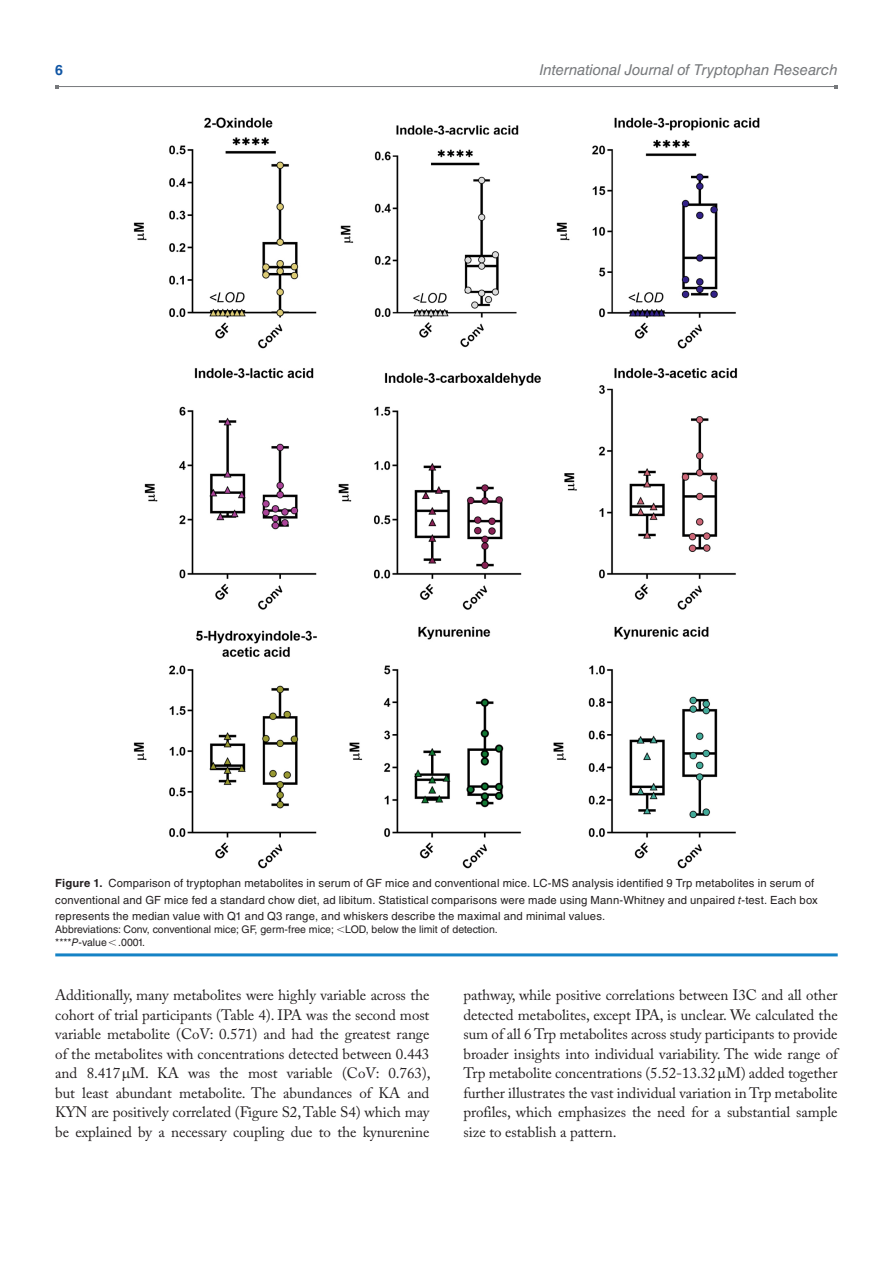
<style>
.page{position:relative;width:893px;height:1263px;background:#fff}
.page>*{position:absolute;margin:0;border:0;box-sizing:border-box;transform-origin:0 0}
.t1{font:15px/19.5px "Adobe Caslon Pro";letter-spacing:-.005em;color:#231f20;text-align:justify}
.t2{font:italic 15px "Helvetica LT Std";letter-spacing:-.005em;color:#76787b}
.t3{font:700 14.25px "Helvetica LT Std";color:#1055a4}
.t4{font:11.25px/16.5px "Helvetica LT Std";letter-spacing:.015em;color:#231f20}
.t5{font:10.5px/12.8px "Helvetica LT Std";color:#231f20}
.s1{font-weight:700}
.s2{font-style:italic}
</style>
<div class="page">
<hr style="left:57px;top:86px;width:779px;height:1px;background:#76787b">
<hr style="left:55px;top:953px;width:783px;height:3px;background:#1582c5">
<img style="left:133px;top:117px;width:627px;height:752px">
<p class="t3" style="left:55px;top:61px;width:9px">6</p>
<p class="t2" style="left:540px;top:61px;width:300px">International Journal of Tryptophan Research</p>
<p class="t4" style="left:55px;top:875px;width:764px"><span class="s1">Figure 1.</span> Comparison of tryptophan metabolites in serum of GF mice and conventional mice. LC-MS analysis identified 9 Trp metabolites in serum of conventional and GF mice fed a standard chow diet, ad libitum. Statistical comparisons were made using Mann-Whitney and unpaired <span class="s2">t-</span>test. Each box represents the median value with Q1 and Q3 range, and whiskers describe the maximal and minimal values.</p>
<p class="t5" style="left:55px;top:923px;width:444px">Abbreviations: Conv, conventional mice; GF, germ-free mice; LOD, below the limit of detection. ****<span class="s2">P</span>-value .0001.</p>
<p class="t1" style="left:55px;top:985px;width:377px">Additionally, many metabolites were highly variable across the cohort of trial participants (Table 4). IPA was the second most variable metabolite (CoV: 0.571) and had the greatest range of the metabolites with concentrations detected between 0.443 and 8.417 M. KA was the most variable (CoV: 0.763), but least abundant metabolite. The abundances of KA and KYN are positively correlated (Figure S2, Table S4) which may be explained by a necessary coupling due to the kynurenine</p>
<p class="t1" style="left:463px;top:985px;width:376px">pathway, while positive correlations between I3C and all other detected metabolites, except IPA, is unclear. We calculated the sum of all 6 Trp metabolites across study participants to provide broader insights into individual variability. The wide range of Trp metabolite concentrations (5.52-13.32 M) added together further illustrates the vast individual variation in Trp metabolite profiles, which emphasizes the need for a substantial sample size to establish a pattern.</p>
</div>
